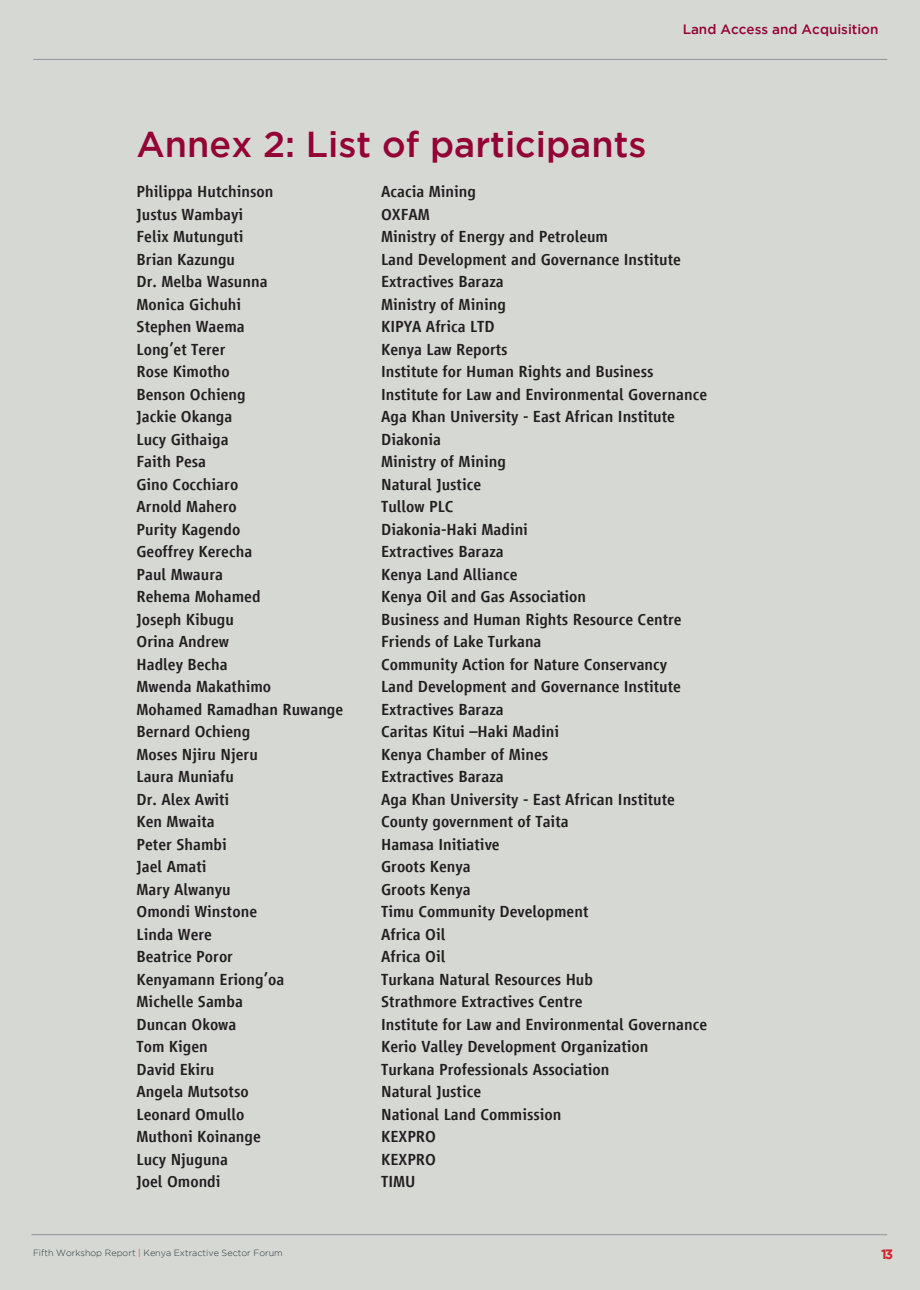
<style>
.page{position:relative;width:920px;height:1290px;background:#fff}
.page>*{position:absolute;margin:0;border:0;box-sizing:border-box;transform-origin:0 0}
.Heading_1{font:500 36px "Gotham";color:#930336}
.t1{font:500 16.5px "Vialog LT Com";color:#231f20}
.t2{font:500 13.5px "Gotham";color:#930336}
.t3{font:700 13.5px "Gotham";color:#d1232a}
.t4{font:300 9px "Gotham";color:#26363a}
.s1{color:#d1232a}
</style>
<div class="page">
<div style="left:14px;top:0;width:906px;height:1290px;background:#d6d8d4"></div>
<hr style="left:33px;top:59px;width:854px;height:1px;background:#8f9497">
<hr style="left:32px;top:1234px;width:855px;height:1px;background:#8f9497">
<div style="left:0;top:0;width:14px;height:1290px;background:#d6d8d4"></div>
<p class="t2" style="left:683px;top:21px;width:197px">Land Access and Acquisition</p>
<p class="Heading_1" style="left:137px;top:124px;width:511px">Annex 2: List of participants</p>
<p class="t1" style="left:137px;top:183px;width:138px">Philippa Hutchinson</p>
<p class="t1" style="left:381px;top:183px;width:96px">Acacia Mining</p>
<p class="t1" style="left:137px;top:205px;width:108px">Justus Wambayi</p>
<p class="t1" style="left:381px;top:205px;width:50px">OXFAM</p>
<p class="t1" style="left:137px;top:228px;width:108px">Felix Mutunguti</p>
<p class="t1" style="left:381px;top:228px;width:228px">Ministry of Energy and Petroleum</p>
<p class="t1" style="left:137px;top:250px;width:100px">Brian Kazungu</p>
<p class="t1" style="left:381px;top:250px;width:301px">Land Development and Governance Institute</p>
<p class="t1" style="left:137px;top:273px;width:133px">Dr. Melba Wasunna</p>
<p class="t1" style="left:381px;top:273px;width:124px">Extractives Baraza</p>
<p class="t1" style="left:137px;top:295px;width:106px">Monica Gichuhi</p>
<p class="t1" style="left:381px;top:295px;width:126px">Ministry of Mining</p>
<p class="t1" style="left:137px;top:318px;width:110px">Stephen Waema</p>
<p class="t1" style="left:381px;top:318px;width:115px">KIPYA Africa LTD</p>
<p class="t1" style="left:137px;top:340px;width:90px">Long’et Terer</p>
<p class="t1" style="left:381px;top:340px;width:128px">Kenya Law Reports</p>
<p class="t1" style="left:137px;top:363px;width:95px">Rose Kimotho</p>
<p class="t1" style="left:381px;top:363px;width:274px">Institute for Human Rights and Business</p>
<p class="t1" style="left:137px;top:385px;width:111px">Benson Ochieng</p>
<p class="t1" style="left:381px;top:385px;width:327px">Institute for Law and Environmental Governance</p>
<p class="t1" style="left:137px;top:408px;width:97px">Jackie Okanga</p>
<p class="t1" style="left:381px;top:408px;width:295px">Aga Khan University - East African Institute</p>
<p class="t1" style="left:137px;top:430px;width:94px">Lucy Githaiga</p>
<p class="t1" style="left:381px;top:430px;width:61px">Diakonia</p>
<p class="t1" style="left:137px;top:453px;width:71px">Faith Pesa</p>
<p class="t1" style="left:381px;top:453px;width:126px">Ministry of Mining</p>
<p class="t1" style="left:137px;top:475px;width:103px">Gino Cocchiaro</p>
<p class="t1" style="left:381px;top:475px;width:102px">Natural Justice</p>
<p class="t1" style="left:137px;top:498px;width:102px">Arnold Mahero</p>
<p class="t1" style="left:381px;top:498px;width:74px">Tullow PLC</p>
<p class="t1" style="left:137px;top:520px;width:105px">Purity Kagendo</p>
<p class="t1" style="left:381px;top:520px;width:148px">Diakonia-Haki Madini</p>
<p class="t1" style="left:137px;top:543px;width:117px">Geoffrey Kerecha</p>
<p class="t1" style="left:381px;top:543px;width:124px">Extractives Baraza</p>
<p class="t1" style="left:137px;top:565px;width:88px">Paul Mwaura</p>
<p class="t1" style="left:381px;top:565px;width:138px">Kenya Land Alliance</p>
<p class="t1" style="left:137px;top:588px;width:126px">Rehema Mohamed</p>
<p class="t1" style="left:381px;top:588px;width:207px">Kenya Oil and Gas Association</p>
<p class="t1" style="left:137px;top:610px;width:99px">Joseph Kibugu</p>
<p class="t1" style="left:381px;top:610px;width:302px">Business and Human Rights Resource Centre</p>
<p class="t1" style="left:137px;top:633px;width:94px">Orina Andrew</p>
<p class="t1" style="left:381px;top:633px;width:162px">Friends of Lake Turkana</p>
<p class="t1" style="left:137px;top:655px;width:93px">Hadley Becha</p>
<p class="t1" style="left:381px;top:655px;width:288px">Community Action for Nature Conservancy</p>
<p class="t1" style="left:137px;top:678px;width:136px">Mwenda Makathimo</p>
<p class="t1" style="left:381px;top:678px;width:301px">Land Development and Governance Institute</p>
<p class="t1" style="left:137px;top:700px;width:208px">Mohamed Ramadhan Ruwange</p>
<p class="t1" style="left:381px;top:700px;width:124px">Extractives Baraza</p>
<p class="t1" style="left:137px;top:723px;width:115px">Bernard Ochieng</p>
<p class="t1" style="left:381px;top:723px;width:179px">Caritas Kitui –Haki Madini</p>
<p class="t1" style="left:137px;top:745px;width:123px">Moses Njiru Njeru</p>
<p class="t1" style="left:381px;top:745px;width:169px">Kenya Chamber of Mines</p>
<p class="t1" style="left:137px;top:768px;width:99px">Laura Muniafu</p>
<p class="t1" style="left:381px;top:768px;width:124px">Extractives Baraza</p>
<p class="t1" style="left:137px;top:790px;width:94px">Dr. Alex Awiti</p>
<p class="t1" style="left:381px;top:790px;width:295px">Aga Khan University - East African Institute</p>
<p class="t1" style="left:137px;top:813px;width:80px">Ken Mwaita</p>
<p class="t1" style="left:381px;top:813px;width:189px">County government of Taita</p>
<p class="t1" style="left:137px;top:835px;width:92px">Peter Shambi</p>
<p class="t1" style="left:381px;top:835px;width:120px">Hamasa Initiative</p>
<p class="t1" style="left:137px;top:858px;width:72px">Jael Amati</p>
<p class="t1" style="left:381px;top:858px;width:91px">Groots Kenya</p>
<p class="t1" style="left:137px;top:880px;width:96px">Mary Alwanyu</p>
<p class="t1" style="left:381px;top:880px;width:91px">Groots Kenya</p>
<p class="t1" style="left:137px;top:903px;width:122px">Omondi Winstone</p>
<p class="t1" style="left:381px;top:903px;width:209px">Timu Community Development</p>
<p class="t1" style="left:137px;top:925px;width:77px">Linda Were</p>
<p class="t1" style="left:381px;top:925px;width:66px">Africa Oil</p>
<p class="t1" style="left:137px;top:948px;width:98px">Beatrice Poror</p>
<p class="t1" style="left:381px;top:948px;width:66px">Africa Oil</p>
<p class="t1" style="left:137px;top:970px;width:149px">Kenyamann Eriong’oa</p>
<p class="t1" style="left:381px;top:970px;width:213px">Turkana Natural Resources Hub</p>
<p class="t1" style="left:137px;top:993px;width:108px">Michelle Samba</p>
<p class="t1" style="left:381px;top:993px;width:203px">Strathmore Extractives Centre</p>
<p class="t1" style="left:137px;top:1015px;width:101px">Duncan Okowa</p>
<p class="t1" style="left:381px;top:1015px;width:327px">Institute for Law and Environmental Governance</p>
<p class="t1" style="left:137px;top:1038px;width:73px">Tom Kigen</p>
<p class="t1" style="left:381px;top:1038px;width:269px">Kerio Valley Development Organization</p>
<p class="t1" style="left:137px;top:1060px;width:79px">David Ekiru</p>
<p class="t1" style="left:381px;top:1060px;width:230px">Turkana Professionals Association</p>
<p class="t1" style="left:137px;top:1083px;width:114px">Angela Mutsotso</p>
<p class="t1" style="left:381px;top:1083px;width:102px">Natural Justice</p>
<p class="t1" style="left:137px;top:1105px;width:110px">Leonard Omullo</p>
<p class="t1" style="left:381px;top:1105px;width:182px">National Land Commission</p>
<p class="t1" style="left:137px;top:1128px;width:126px">Muthoni Koinange</p>
<p class="t1" style="left:381px;top:1128px;width:56px">KEXPRO</p>
<p class="t1" style="left:137px;top:1150px;width:93px">Lucy Njuguna</p>
<p class="t1" style="left:381px;top:1150px;width:56px">KEXPRO</p>
<p class="t1" style="left:137px;top:1173px;width:86px">Joel Omondi</p>
<p class="t1" style="left:381px;top:1173px;width:36px">TIMU</p>
<p class="t4" style="left:33px;top:1248px;width:251px">Fifth Workshop Report <span class="s1">|</span> Kenya Extractive Sector Forum</p>
<p class="t3" style="left:881px;top:1246px;width:14px">13</p>
</div>
